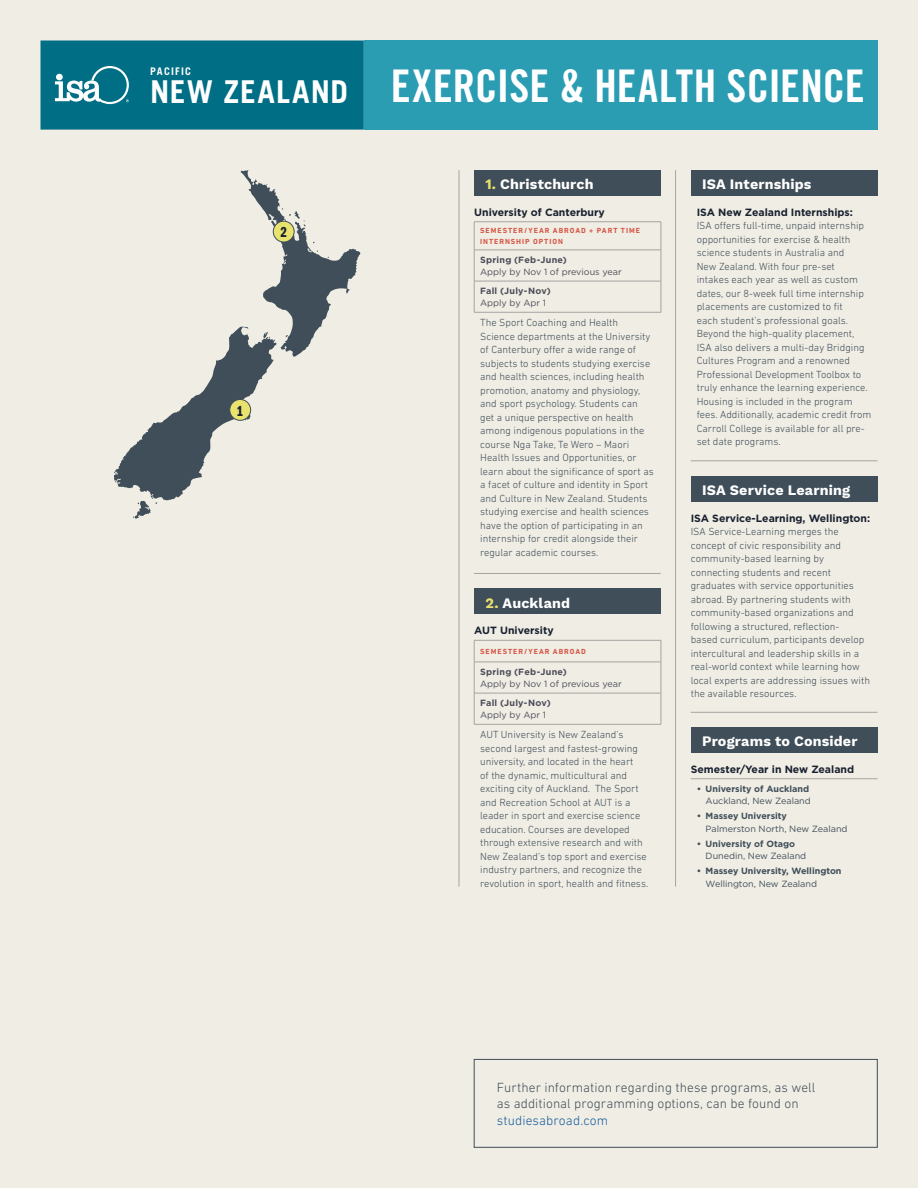
<style>
.page{position:relative;width:918px;height:1188px;background:#f0ede4}
.page>*{position:absolute;margin:0;border:0;box-sizing:border-box;transform-origin:0 0}
.main{font:45px "Trade Gothic Bold Cond Twenty";color:#fff}
.t1{font:700 31.5px "Trade Gothic";letter-spacing:.035em;color:#fff}
.t2{font:15px "Franklin Gothic Demi Cmpr";color:#192130}
.h1_with{font:700 14.25px "Work Sans";letter-spacing:.01em;color:#fff}
.t3{font:300 13.5px/16.2px "DIN Next LT Pro";letter-spacing:.005em;color:#3f4e59}
.h7{font:300 10.5px/13.5px "DIN Next LT Pro";color:#3f4e59}
.t4{font:700 10.5px "Gotham";color:#192130}
.t5{font:700 10.5px "Trade Gothic";letter-spacing:.115em;color:#fff}
.t6{font:700 9px "Gotham";color:#3f4e59}
.b2{font:9px "Gotham";color:#3f4e59}
.t7{font:9px "Gotham";color:#4d4d59}
.t8{font:700 9px "Gotham";letter-spacing:.03em;color:#4d4d59}
.t9{font:700 7.5px/10.5px "DIN Next LT Pro";letter-spacing:.125em;color:#d65748}
.s1{color:#e9e36e}
.s2{color:#175d9e}
</style>
<div class="page">
<svg style="left:114px;top:170px;width:246px;height:349px"></svg>
<div style="left:273px;top:221px;width:21px;height:21px;background:#e9e36e;border-radius:50%"></div>
<div style="left:273px;top:221px;width:22px;height:21px;border:1px solid #3f4e59;border-radius:50%"></div>
<div style="left:230px;top:399px;width:21px;height:21px;background:#e9e36e;border-radius:50%"></div>
<div style="left:229px;top:399px;width:22px;height:22px;border:1px solid #3f4e59;border-radius:50%"></div>
<div style="left:691px;top:170px;width:187px;height:25px;background:#3f4e59"></div>
<div style="left:474px;top:589px;width:187px;height:25px;background:#3f4e59"></div>
<hr style="left:474px;top:640px;width:187px;height:1px;background:#a5a4a2">
<svg style="left:474px;top:641px;width:1px;height:21px"></svg>
<svg style="left:661px;top:640px;width:1px;height:22px"></svg>
<hr style="left:474px;top:662px;width:187px;height:1px;background:#a5a4a2">
<hr style="left:474px;top:662px;width:1px;height:31px;background:#a5a4a2">
<hr style="left:661px;top:662px;width:1px;height:31px;background:#a5a4a2">
<hr style="left:474px;top:693px;width:187px;height:1px;background:#a5a4a2">
<hr style="left:474px;top:693px;width:1px;height:31px;background:#a5a4a2">
<hr style="left:661px;top:693px;width:1px;height:31px;background:#a5a4a2">
<hr style="left:474px;top:724px;width:187px;height:1px;background:#a5a4a2">
<div style="left:474px;top:170px;width:187px;height:25px;background:#3f4e59"></div>
<hr style="left:474px;top:221px;width:187px;height:1px;background:#a5a4a2">
<svg style="left:474px;top:222px;width:1px;height:28px"></svg>
<svg style="left:661px;top:222px;width:1px;height:28px"></svg>
<hr style="left:474px;top:250px;width:187px;height:1px;background:#a5a4a2">
<hr style="left:474px;top:250px;width:1px;height:31px;background:#a5a4a2">
<hr style="left:661px;top:250px;width:1px;height:31px;background:#a5a4a2">
<hr style="left:474px;top:281px;width:187px;height:1px;background:#a5a4a2">
<hr style="left:474px;top:281px;width:1px;height:31px;background:#a5a4a2">
<hr style="left:661px;top:281px;width:1px;height:31px;background:#a5a4a2">
<hr style="left:474px;top:312px;width:187px;height:1px;background:#a5a4a2">
<div style="left:691px;top:727px;width:187px;height:25px;background:#3f4e59"></div>
<hr style="left:691px;top:779px;width:187px;height:1px;background:#a5a4a2">
<hr style="left:459px;top:170px;width:1px;height:717px;background:#a5a4a2">
<hr style="left:675px;top:170px;width:1px;height:717px;background:#a5a4a2">
<div style="left:364px;top:40px;width:514px;height:90px;background:#2b9db3"></div>
<div style="left:41px;top:40px;width:323px;height:90px;background:#006e85"></div>
<hr style="left:691px;top:461px;width:186px;height:1px;background:#a5a4a2">
<hr style="left:474px;top:573px;width:187px;height:1px;background:#a5a4a2">
<hr style="left:691px;top:712px;width:186px;height:1px;background:#a5a4a2">
<div style="left:691px;top:476px;width:187px;height:25px;background:#3f4e59"></div>
<div style="left:474px;top:1059px;width:404px;height:89px;border:1px solid #3f4e59"></div>
<p class="t5" style="left:150px;top:65px;width:43px">PACIFIC</p>
<p class="t1" style="left:150px;top:73px;width:199px">NEW ZEALAND</p>
<p class="main" style="left:391px;top:59px;width:475px">EXERCISE &amp; HEALTH SCIENCE</p>
<p class="t2" style="left:281px;top:224px;width:8px">2</p>
<p class="t2" style="left:237px;top:402px;width:8px">1</p>
<p class="h1_with" style="left:485px;top:176px;width:110px"><span class="s1">1.</span> Christchurch</p>
<p class="t4" style="left:474px;top:205px;width:132px">University of Canterbury</p>
<p class="t9" style="left:480px;top:226px;width:161px">SEMESTER/YEAR ABROAD + PART TIME<br>INTERNSHIP OPTION</p>
<p class="t8" style="left:480px;top:254px;width:88px">Spring (Feb-June)</p>
<p class="t7" style="left:480px;top:266px;width:143px">Apply by Nov 1 of previous year</p>
<p class="t8" style="left:480px;top:285px;width:72px">Fall (July-Nov)</p>
<p class="t7" style="left:480px;top:297px;width:67px">Apply by Apr 1</p>
<p class="h7" style="left:480px;top:316px;width:175px">The Sport Coaching and Health Science departments at the University of Canterbury offer a wide range of subjects to students studying exercise and health sciences, including health promotion, anatomy and physiology, and sport psychology. Students can get a unique perspective on health among indigenous populations in the course Nga Take, Te Wero – Maori Health Issues and Opportunities, or learn about the significance of sport as a facet of culture and identity in Sport and Culture in New Zealand. Students studying exercise and health sciences have the option of participating in an internship for credit alongside their regular academic courses.</p>
<p class="h1_with" style="left:485px;top:595px;width:86px"><span class="s1">2.</span> Auckland</p>
<p class="t4" style="left:474px;top:624px;width:81px">AUT University</p>
<p class="t9" style="left:480px;top:646px;width:107px">SEMESTER/YEAR ABROAD</p>
<p class="t8" style="left:480px;top:666px;width:88px">Spring (Feb-June)</p>
<p class="t7" style="left:480px;top:678px;width:143px">Apply by Nov 1 of previous year</p>
<p class="t8" style="left:480px;top:697px;width:72px">Fall (July-Nov)</p>
<p class="t7" style="left:480px;top:709px;width:67px">Apply by Apr 1</p>
<p class="h7" style="left:480px;top:728px;width:170px">AUT University is New Zealand’s second largest and fastest-growing university, and located in the heart<br>of the dynamic, multicultural and exciting city of Auckland. The Sport and Recreation School at AUT is a leader in sport and exercise science education. Courses are developed through extensive research and with New Zealand’s top sport and exercise industry partners, and recognize the revolution in sport, health and fitness.</p>
<p class="h1_with" style="left:702px;top:176px;width:111px">ISA Internships</p>
<p class="t4" style="left:697px;top:205px;width:158px">ISA New Zealand Internships:</p>
<p class="h7" style="left:697px;top:219px;width:176px">ISA offers full-time, unpaid internship opportunities for exercise &amp; health science students in Australia and<br>New Zealand. With four pre-set<br>intakes each year as well as custom dates, our 8-week full time internship placements are customized to fit<br>each student’s professional goals.<br>Beyond the high-quality placement, ISA also delivers a multi-day Bridging Cultures Program and a renowned Professional Development Toolbox to truly enhance the learning experience.<br>Housing is included in the program fees. Additionally, academic credit from Carroll College is available for all pre&shy;set date programs.</p>
<p class="h1_with" style="left:702px;top:482px;width:149px">ISA Service Learning</p>
<p class="t4" style="left:691px;top:511px;width:181px">ISA Service-Learning, Wellington:</p>
<p class="h7" style="left:691px;top:525px;width:181px">ISA Service-Learning merges the concept of civic responsibility and community-based learning by connecting students and recent graduates with service opportunities abroad. By partnering students with community-based organizations and following a structured, reflection-<br>based curriculum, participants develop intercultural and leadership skills in a real-world context while learning how local experts are addressing issues with the available resources.</p>
<p class="h1_with" style="left:702px;top:733px;width:157px">Programs to Consider</p>
<p class="t4" style="left:691px;top:762px;width:165px">Semester/Year in New Zealand</p>
<p class="t6" style="left:697px;top:783px;width:114px">• University of Auckland</p>
<p class="b2" style="left:706px;top:795px;width:107px">Auckland, New Zealand</p>
<p class="t6" style="left:697px;top:810px;width:92px">• Massey University</p>
<p class="b2" style="left:706px;top:823px;width:143px">Palmerston North, New Zealand</p>
<p class="t6" style="left:697px;top:838px;width:100px">• University of Otago</p>
<p class="b2" style="left:706px;top:850px;width:102px">Dunedin, New Zealand</p>
<p class="t6" style="left:697px;top:865px;width:146px">• Massey University, Wellington</p>
<p class="b2" style="left:706px;top:878px;width:113px">Wellington, New Zealand</p>
<p class="t3" style="left:497px;top:1079px;width:320px">Further information regarding these programs, as well as additional programming options, can be found on <span class="s2">studiesabroad.com</span></p>
</div>
